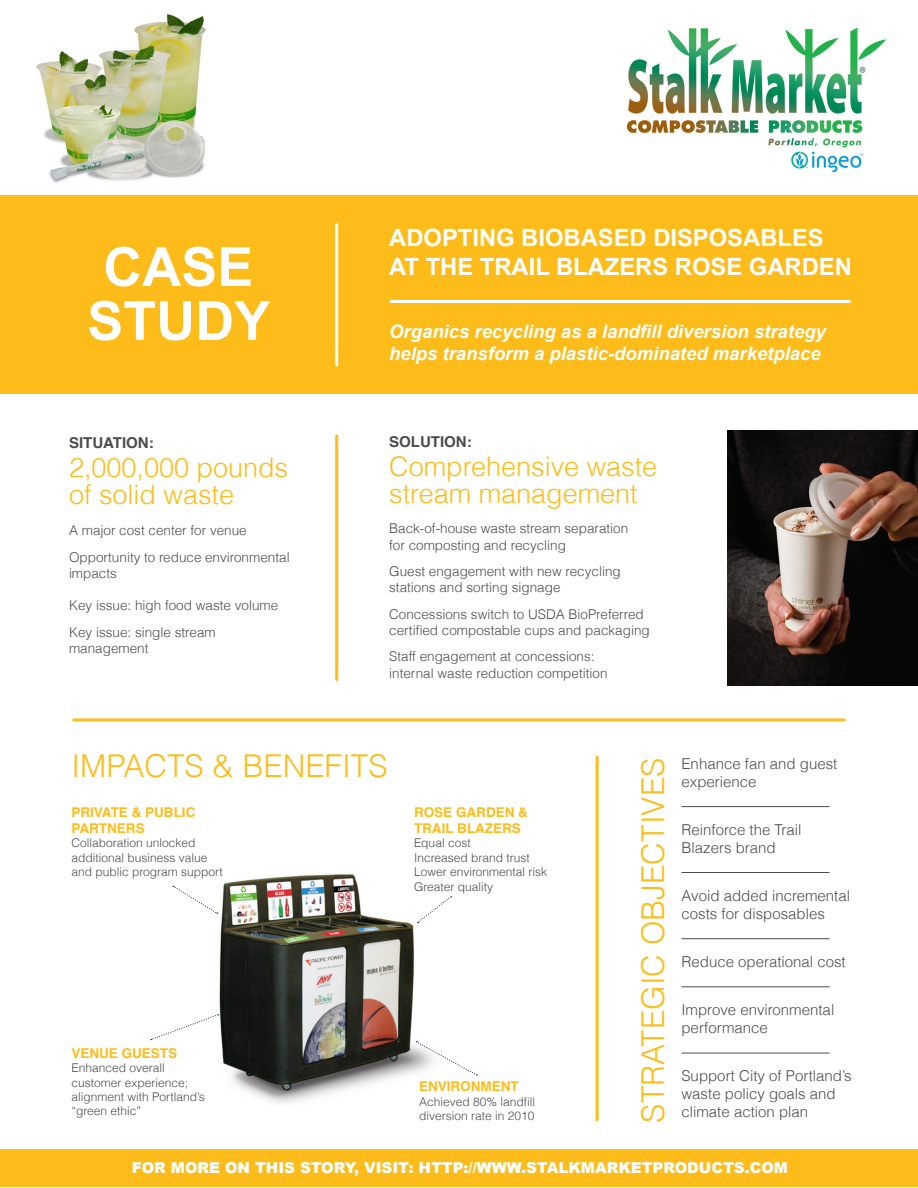
<style>
.page{position:relative;width:918px;height:1188px;background:#fff}
.page>*{position:absolute;margin:0;border:0;box-sizing:border-box;transform-origin:0 0}
.t1{font:700 54px/54px "Arial";color:#fff}
.t2{font:300 31.5px "Helvetica";color:#fdbc19}
.t3{font:300 27px/27px "Helvetica";color:#fdbc19}
.t4{font:700 23.7px/28.5px "Arial";color:#fff}
.t5{font:italic 700 18.45px/22.2px "Arial";color:#fff}
.t6{font:300 15px/18px "Helvetica";color:#4b4c4d}
.t7{font:900 15px "Arial";color:#fff}
.t8{font:700 15px "Helvetica";color:#4b4c4d}
.t9{font:300 13.5px/16.2px "Helvetica";color:#4b4c4d}
.t10{font:700 13.5px/16.2px "Helvetica";color:#fdbc19}
.t11{font:300 12px/14.4px "Helvetica";color:#4b4c4d}
</style>
<div class="page">
<div style="left:1px;top:196px;width:917px;height:198px;background:#fdbc19"></div>
<hr style="left:335px;top:225px;width:3px;height:140px;background:#fff">
<hr style="left:391px;top:300px;width:459px;height:3px;background:#fff">
<img style="left:627px;top:27px;width:259px;height:144px">
<img style="left:36px;top:13px;width:170px;height:170px">
<hr style="left:681px;top:806px;width:149px;height:1px;background:#4b4c4d">
<hr style="left:681px;top:872px;width:149px;height:1px;background:#4b4c4d">
<hr style="left:681px;top:938px;width:149px;height:1px;background:#4b4c4d">
<hr style="left:681px;top:987px;width:149px;height:1px;background:#4b4c4d">
<hr style="left:681px;top:1053px;width:149px;height:1px;background:#4b4c4d">
<hr style="left:335px;top:436px;width:3px;height:244px;background:#fdbc19">
<img style="left:728px;top:430px;width:190px;height:256px">
<hr style="left:596px;top:757px;width:3px;height:363px;background:#fdbc19">
<hr style="left:74px;top:718px;width:770px;height:3px;background:#fdbc19">
<img style="left:218px;top:874px;width:201px;height:229px">
<svg style="left:173px;top:886px;width:45px;height:28px"></svg>
<svg style="left:416px;top:1041px;width:61px;height:35px"></svg>
<svg style="left:151px;top:1014px;width:68px;height:26px"></svg>
<svg style="left:417px;top:897px;width:35px;height:26px"></svg>
<div style="left:1px;top:1149px;width:917px;height:38px;background:#fdbc19"></div>
<p class="t1" style="left:87px;top:242px;width:185px">CASE<br>STUDY</p>
<p class="t8" style="left:69px;top:431px;width:86px">SITUATION:</p>
<p class="t3" style="left:69px;top:454px;width:221px">2,000,000 pounds of solid waste</p>
<p class="t9" style="left:69px;top:522px;width:179px">A major cost center for venue</p>
<p class="t9" style="left:69px;top:549px;width:222px">Opportunity to reduce environmental impacts</p>
<p class="t9" style="left:69px;top:597px;width:211px">Key issue: high food waste volume</p>
<p class="t9" style="left:69px;top:624px;width:148px">Key issue: single stream management</p>
<p class="t4" style="left:389px;top:225px;width:464px">ADOPTING BIOBASED DISPOSABLES<br>AT THE TRAIL BLAZERS ROSE GARDEN</p>
<p class="t5" style="left:389px;top:321px;width:438px">Organics recycling as a landfill diversion strategy helps transform a plastic-dominated marketplace</p>
<p class="t8" style="left:389px;top:429px;width:84px">SOLUTION:</p>
<p class="t3" style="left:389px;top:452px;width:270px">Comprehensive waste stream management</p>
<p class="t9" style="left:389px;top:520px;width:241px">Back-of-house waste stream separation for composting and recycling</p>
<p class="t9" style="left:389px;top:563px;width:233px">Guest engagement with new recycling stations and sorting signage</p>
<p class="t9" style="left:389px;top:606px;width:262px">Concessions switch to USDA BioPreferred certified compostable cups and packaging</p>
<p class="t9" style="left:389px;top:648px;width:220px">Staff engagement at concessions: internal waste reduction competition</p>
<p class="t2" style="left:71px;top:747px;width:318px">IMPACTS &amp; BENEFITS</p>
<p class="t10" style="left:71px;top:804px;width:126px">PRIVATE &amp; PUBLIC<br>PARTNERS</p>
<p class="t11" style="left:71px;top:836px;width:153px">Collaboration unlocked additional business value and public program support</p>
<p class="t10" style="left:414px;top:804px;width:116px">ROSE GARDEN &amp;<br>TRAIL BLAZERS</p>
<p class="t11" style="left:414px;top:836px;width:58px">Equal cost</p>
<p class="t11" style="left:414px;top:850px;width:117px">Increased brand trust</p>
<p class="t11" style="left:414px;top:865px;width:135px">Lower environmental risk</p>
<p class="t11" style="left:414px;top:879px;width:81px">Greater quality</p>
<p class="t10" style="left:71px;top:1045px;width:107px">VENUE GUESTS</p>
<p class="t11" style="left:71px;top:1061px;width:135px">Enhanced overall customer experience; alignment with Portland’s “green ethic”</p>
<p class="t10" style="left:419px;top:1079px;width:101px">ENVIRONMENT</p>
<p class="t11" style="left:419px;top:1094px;width:118px">Achieved 80% landfill diversion rate in 2010</p>
<p class="t2" style="left:633px;top:1123px;width:366px;rotate:-90deg">STRATEGIC OBJECTIVES</p>
<p class="t6" style="left:681px;top:754px;width:157px">Enhance fan and guest experience</p>
<p class="t6" style="left:681px;top:820px;width:122px">Reinforce the Trail<br>Blazers brand</p>
<p class="t6" style="left:681px;top:886px;width:170px">Avoid added incremental costs for disposables</p>
<p class="t6" style="left:681px;top:952px;width:166px">Reduce operational cost</p>
<p class="t6" style="left:681px;top:1000px;width:154px">Improve environmental performance</p>
<p class="t6" style="left:681px;top:1067px;width:172px">Support City of Portland’s waste policy goals and</p>
<p class="t6" style="left:681px;top:1103px;width:128px">climate action plan</p>
<p class="t7" style="left:132px;top:1157px;width:658px">FOR MORE ON THIS STORY, VISIT: HTTP://WWW.STALKMARKETPRODUCTS.COM</p>
</div>
